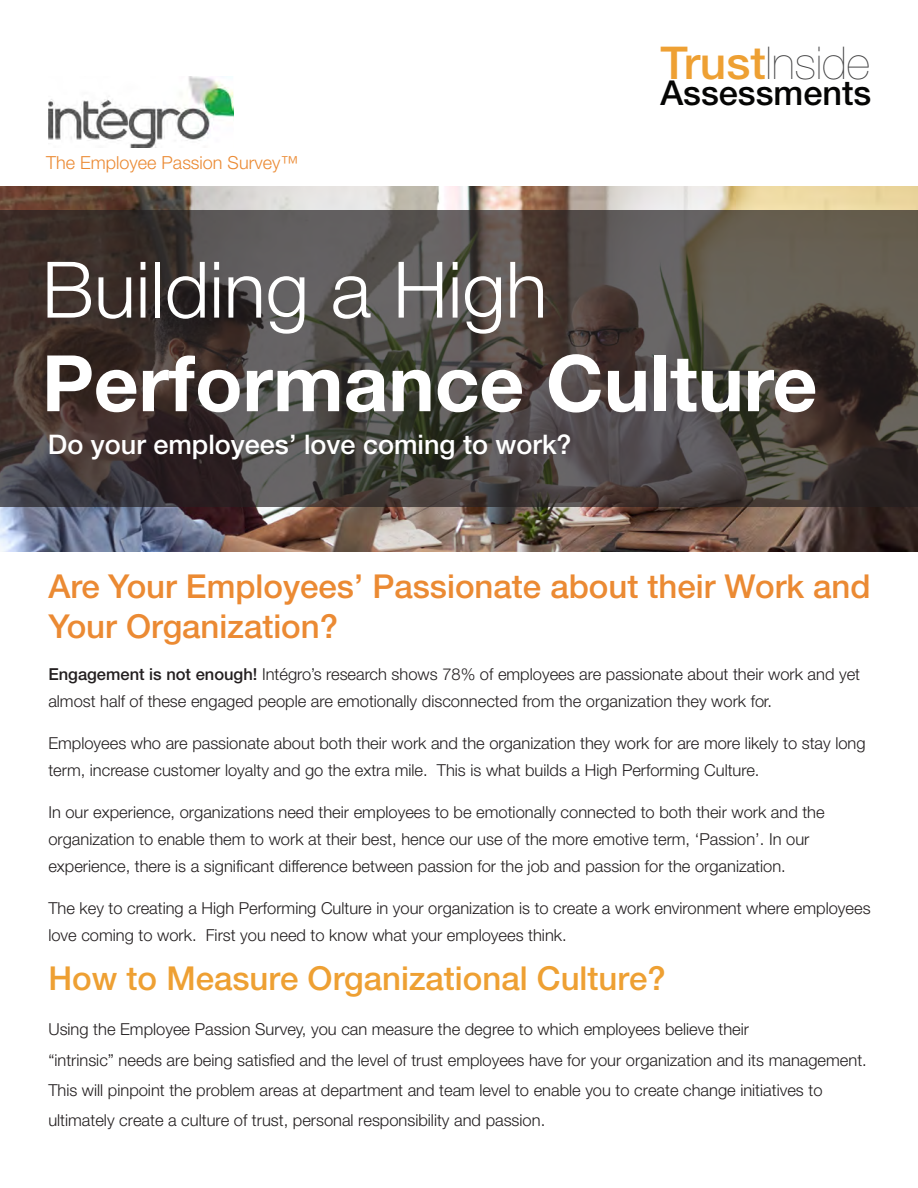
<style>
.page{position:relative;width:918px;height:1188px;background:#fff}
.page>*{position:absolute;margin:0;border:0;box-sizing:border-box;transform-origin:0 0}
.t1{font:700 78px/93.6px "Helvetica Neue";color:#fff}
.t2{font:200 45.3px "Helvetica Neue";color:#3e3e3f}
.t3{font:500 34.35px "Helvetica Neue";color:#050504}
.t4{font:500 33px/39.8px "Helvetica Neue";color:#eb8a33}
.t5{font:500 33px "Helvetica Neue";color:#eea033}
.t6{font:500 27px "Helvetica Neue";color:#fff}
.t7{font:300 18px "Helvetica Neue";color:#eb8a33}
.t8{font:300 16.5px/27px "Helvetica Neue";color:#231f20}
.s1{font-weight:500;color:#eea033}
.s2{font-weight:300}
.s3{font-weight:500}
</style>
<div class="page">
<img style="left:0;top:186px;width:918px;height:366px">
<svg style="left:0;top:210px;width:918px;height:297px;background:#4a433f"></svg>
<img style="left:48px;top:76px;width:185px;height:71px">
<p class="t7" style="left:46px;top:151px;width:253px">The Employee Passion Survey™</p>
<p class="t2" style="left:661px;top:37px;width:211px"><span class="s1">Trust</span>Inside</p>
<p class="t3" style="left:660px;top:73px;width:212px">Assessments</p>
<p class="t1" style="left:42px;top:241px;width:777px"><span class="s2">Building a High<br></span>Performance Culture</p>
<p class="t6" style="left:48px;top:428px;width:525px">Do your employees’ love coming to work?</p>
<p class="t4" style="left:48px;top:566px;width:824px">Are Your Employees’ Passionate about their Work and<br>Your Organization?</p>
<p class="t8" style="left:48px;top:660px;width:813px"><span class="s3">Engagement is not enough!</span> Intégro’s research shows 78% of employees are passionate about their work and yet almost half of these engaged people are emotionally disconnected from the organization they work for.</p>
<p class="t8" style="left:48px;top:729px;width:819px">Employees who are passionate about both their work and the organization they work for are more likely to stay long term, increase customer loyalty and go the extra mile. This is what builds a High Performing Culture.</p>
<p class="t8" style="left:48px;top:798px;width:778px">In our experience, organizations need their employees to be emotionally connected to both their work and the organization to enable them to work at their best, hence our use of the more emotive term, ‘Passion’. In our experience, there is a significant difference between passion for the job and passion for the organization.</p>
<p class="t8" style="left:48px;top:894px;width:824px">The key to creating a High Performing Culture in your organization is to create a work environment where employees love coming to work. First you need to know what your employees think.</p>
<p class="t5" style="left:48px;top:958px;width:619px">How to Measure Organizational Culture?</p>
<p class="t8" style="left:48px;top:1014px;width:820px;line-height:30.3px">Using the Employee Passion Survey, you can measure the degree to which employees believe their<br>“intrinsic” needs are being satisfied and the level of trust employees have for your organization and its management.<br>This will pinpoint the problem areas at department and team level to enable you to create change initiatives to ultimately create a culture of trust, personal responsibility and passion.</p>
</div>
